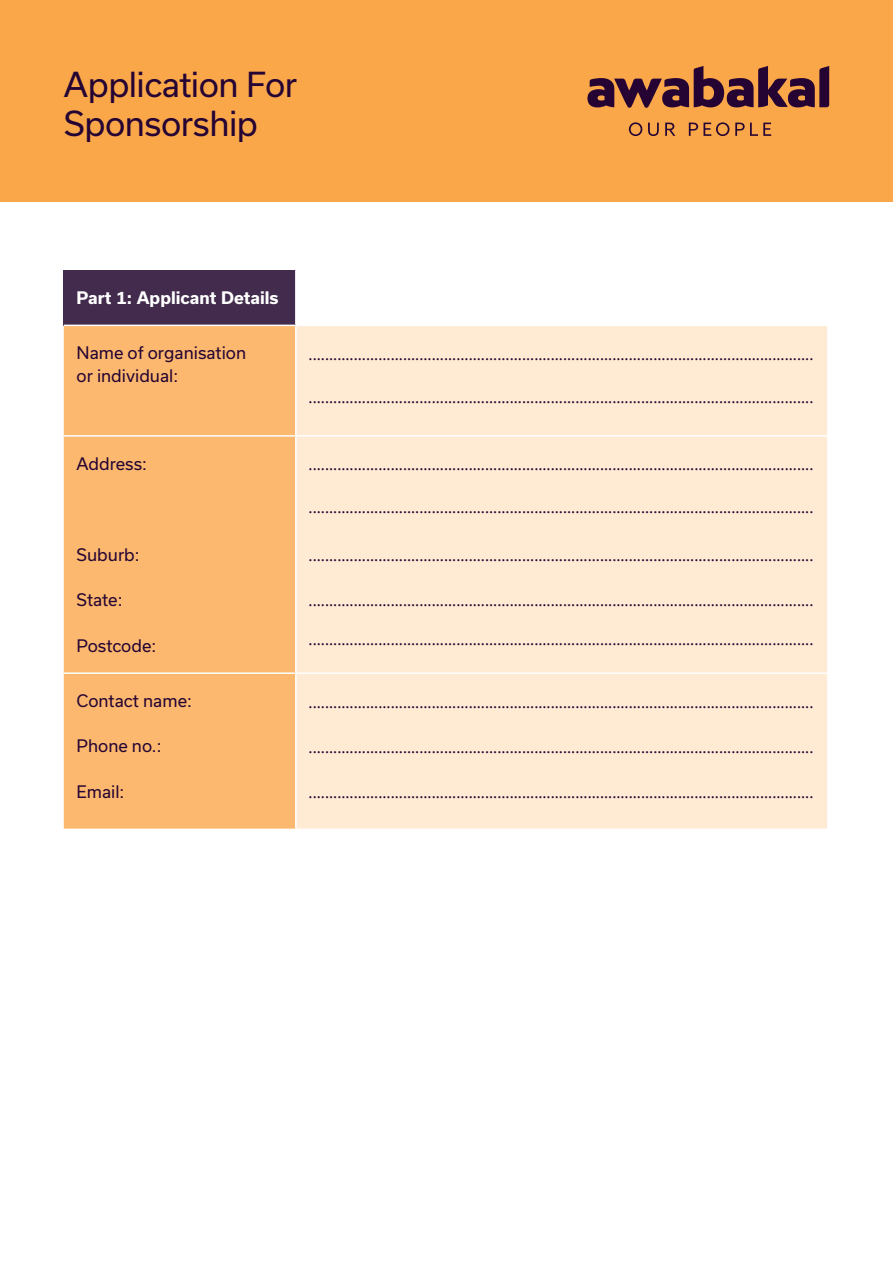
<style>
.page{position:relative;width:893px;height:1263px;background:#fff}
.page>*{position:absolute;margin:0;border:0;box-sizing:border-box;transform-origin:0 0}
.t1{font:33px/39.6px "Usual";letter-spacing:-.015em;color:#250433}
.t2{font:18px/39px "Minion Pro";color:#250433}
.t3{font:16.5px/22.8px "Usual";color:#250433}
.t4{font:700 16.5px "Usual";color:#fff}
</style>
<div class="page">
<div style="left:0;top:0;width:893px;height:202px;background:#faa74a"></div>
<svg style="left:629px;top:122px;width:13px;height:14px"></svg>
<svg style="left:648px;top:123px;width:11px;height:13px"></svg>
<svg style="left:665px;top:123px;width:10px;height:13px"></svg>
<svg style="left:689px;top:122px;width:40px;height:14px"></svg>
<svg style="left:735px;top:123px;width:36px;height:13px"></svg>
<svg style="left:587px;top:66px;width:242px;height:42px"></svg>
<div style="left:64px;top:270px;width:232px;height:55px;background:#422b4d"></div>
<div style="left:64px;top:326px;width:231px;height:503px;background:#fcb86e"></div>
<div style="left:297px;top:326px;width:530px;height:503px;background:#ffebd4"></div>
<hr style="left:295px;top:269px;width:533px;height:2px;background:#fff">
<hr style="left:64px;top:435px;width:232px;height:2px;background:#fff">
<hr style="left:64px;top:672px;width:232px;height:2px;background:#fff">
<hr style="left:296px;top:435px;width:531px;height:2px;background:#fff">
<hr style="left:296px;top:672px;width:531px;height:2px;background:#fff">
<hr style="left:295px;top:271px;width:2px;height:54px;background:#fff">
<h1 class="t1" style="left:64px;top:64px;width:235px">Application For<br>Sponsorship</h1>
<p class="t4" style="left:77px;top:288px;width:204px">Part 1: Applicant Details</p>
<p class="t3" style="left:77px;top:341px;width:171px">Name of organisation or individual:</p>
<p class="t2" style="left:309px;top:335px;width:506px">...........................................................................................................................</p>
<p class="t2" style="left:309px;top:378px;width:506px">...........................................................................................................................</p>
<p class="t3" style="left:77px;top:452px;width:72px">Address:</p>
<p class="t3" style="left:77px;top:543px;width:65px">Suburb:</p>
<p class="t3" style="left:77px;top:589px;width:47px">State:</p>
<p class="t3" style="left:77px;top:634px;width:81px">Postcode:</p>
<p class="t3" style="left:77px;top:689px;width:117px">Contact name:</p>
<p class="t3" style="left:77px;top:735px;width:86px">Phone no.:</p>
<p class="t3" style="left:77px;top:780px;width:49px">Email:</p>
<p class="t2" style="left:309px;top:445px;width:506px">...........................................................................................................................</p>
<p class="t2" style="left:309px;top:488px;width:506px">...........................................................................................................................</p>
<p class="t2" style="left:309px;top:535px;width:506px">...........................................................................................................................</p>
<p class="t2" style="left:309px;top:580px;width:506px">........................................................................................................................... ...........................................................................................................................</p>
<p class="t2" style="left:309px;top:682px;width:506px">...........................................................................................................................</p>
<p class="t2" style="left:309px;top:728px;width:506px">...........................................................................................................................</p>
<p class="t2" style="left:309px;top:773px;width:506px">...........................................................................................................................</p>
</div>
